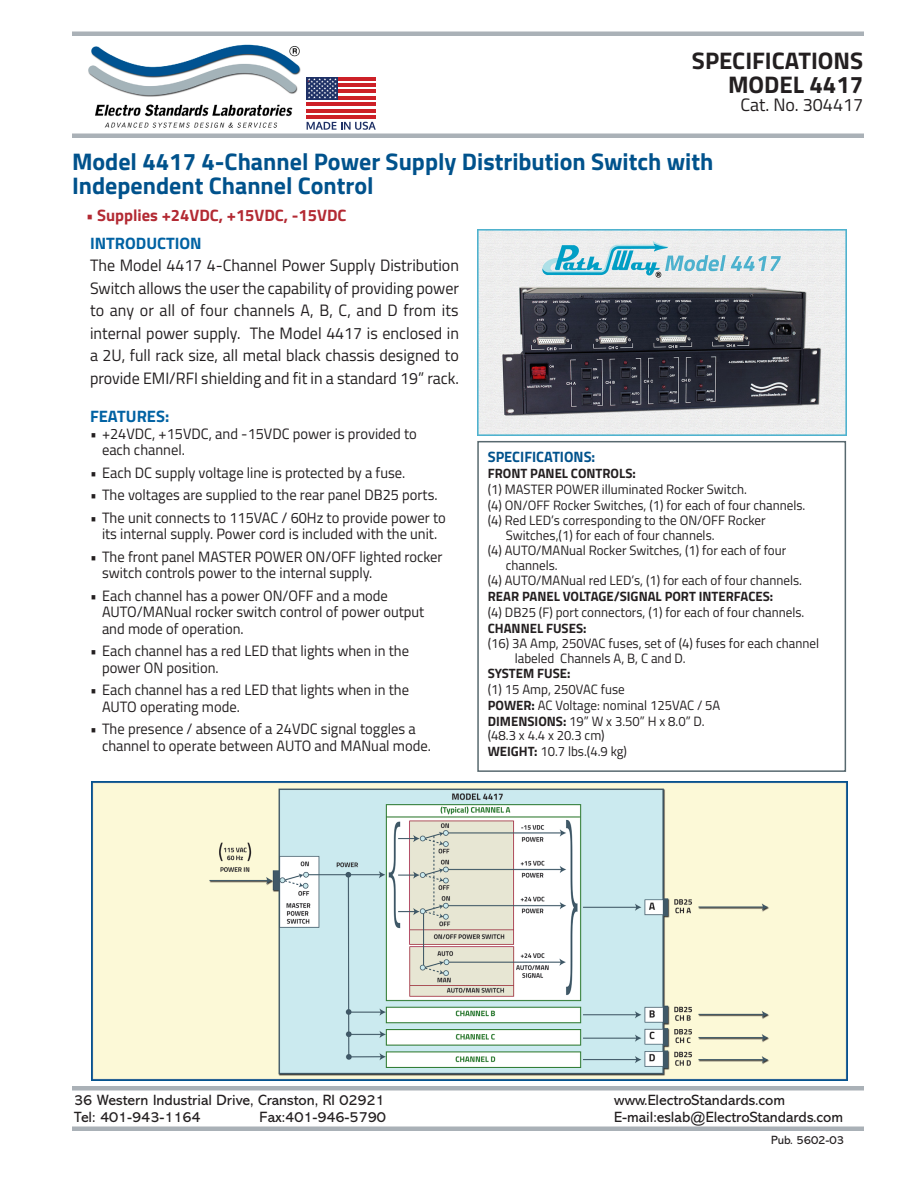
<style>
.page{position:relative;width:918px;height:1188px;background:#fff}
.page>*{position:absolute;margin:0;border:0;box-sizing:border-box;transform-origin:0 0}
.t1{font:700 24px/24px "Titillium Web";color:#00528c}
.t2{font:700 24px "Titillium Web";color:#231f20}
.t3{font:18px "Titillium Web";color:#231f20}
.Body_Text_rj{font:16.5px/22.5px "Titillium Web";color:#231f20;text-align:justify}
.t4{font:700 16.5px "Titillium Web";color:#b32a33}
.Body_Text_rj_blue_he{font:700 16.5px "Titillium Web";color:#0162a3}
.t5{font:15px/16.5px "Titillium Web";color:#231f20}
.t6{font:15px "Abadi MT Pro";color:#231f20}
.small_heading{font:700 15px "Titillium Web";color:#00528c}
.spec_text{font:13.5px/14.2px "Titillium Web";color:#231f20}
.spec_text-2{font:700 13.5px "Titillium Web";color:#231f20}
.t7{font:12px "Abadi MT Pro";color:#231f20}
.s1{font-weight:700}
</style>
<div class="page">
<img style="left:477px;top:229px;width:370px;height:207px">
<hr style="left:72px;top:32px;width:792px;height:4px;background:#aab1b7">
<hr style="left:72px;top:134px;width:792px;height:4px;background:#aab1b7">
<div style="left:72px;top:1126px;width:792px;height:5px;background:#aab1b7"></div>
<hr style="left:72px;top:1086px;width:792px;height:4px;background:#aab1b7">
<div style="left:477px;top:441px;width:369px;height:331px;border:2px solid #58696f"></div>
<img style="left:88px;top:44px;width:213px;height:84px">
<img style="left:91px;top:781px;width:756px;height:299px">
<svg style="left:307px;top:80px;width:69px;height:33px"></svg>
<div style="left:307px;top:77px;width:31px;height:22px;background:#1f3166"></div>
<svg style="left:308px;top:78px;width:29px;height:21px"></svg>
<hr style="left:338px;top:77px;width:38px;height:3px;background:#cd2027">
<hr style="left:338px;top:83px;width:38px;height:4px;background:#cd2027">
<hr style="left:338px;top:90px;width:38px;height:3px;background:#cd2027">
<hr style="left:338px;top:96px;width:38px;height:3px;background:#cd2027">
<hr style="left:307px;top:103px;width:69px;height:3px;background:#cd2027">
<hr style="left:307px;top:109px;width:69px;height:3px;background:#cd2027">
<hr style="left:307px;top:115px;width:69px;height:4px;background:#cd2027">
<svg style="left:307px;top:122px;width:69px;height:8px"></svg>
<p class="t2" style="left:692px;top:43px;width:173px">SPECIFICATIONS</p>
<p class="t2" style="left:728px;top:67px;width:137px">MODEL 4417</p>
<p class="t3" style="left:740px;top:92px;width:124px">Cat. No. 304417</p>
<p class="t1" style="left:72px;top:149px;width:643px">Model 4417 4-Channel Power Supply Distribution Switch with<br>Independent Channel Control</p>
<p class="t4" style="left:86px;top:202px;width:262px">• Supplies +24VDC, +15VDC, -15VDC</p>
<p class="Body_Text_rj_blue_he" style="left:90px;top:230px;width:113px">INTRODUCTION</p>
<p class="Body_Text_rj" style="left:90px;top:253px;width:371px">The Model 4417 4-Channel Power Supply Distribution Switch allows the user the capability of providing power to any or all of four channels A, B, C, and D from its internal power supply. The Model 4417 is enclosed in a 2U, full rack size, all metal black chassis designed to provide EMI/RFI shielding and fit in a standard 19” rack.</p>
<p class="Body_Text_rj_blue_he" style="left:90px;top:404px;width:81px">FEATURES:</p>
<p class="t5" style="left:102px;top:424px;width:317px;text-indent:-12px">• +24VDC, +15VDC, and -15VDC power is provided to each channel.</p>
<p class="t5" style="left:90px;top:463px;width:317px">• Each DC supply voltage line is protected by a fuse.</p>
<p class="t5" style="left:90px;top:486px;width:349px">• The voltages are supplied to the rear panel DB25 ports.</p>
<p class="t5" style="left:90px;top:508px;width:357px;text-align:center">• The unit connects to 115VAC / 60Hz to provide power to its internal supply. Power cord is included with the unit.</p>
<p class="t5" style="left:102px;top:547px;width:342px;text-indent:-12px">• The front panel MASTER POWER ON/OFF lighted rocker switch controls power to the internal supply.</p>
<p class="t5" style="left:102px;top:586px;width:324px;text-indent:-12px">• Each channel has a power ON/OFF and a mode<br>AUTO/MANual rocker switch control of power output and mode of operation.</p>
<p class="t5" style="left:102px;top:642px;width:309px;text-indent:-12px">• Each channel has a red LED that lights when in the power ON position.</p>
<p class="t5" style="left:102px;top:681px;width:309px;text-indent:-12px">• Each channel has a red LED that lights when in the<br>AUTO operating mode.</p>
<p class="t5" style="left:102px;top:720px;width:330px;text-indent:-12px">• The presence / absence of a 24VDC signal toggles a channel to operate between AUTO and MANual mode.</p>
<p class="small_heading" style="left:488px;top:446px;width:109px">SPECIFICATIONS:</p>
<p class="spec_text-2" style="left:488px;top:463px;width:150px">FRONT PANEL CONTROLS:</p>
<p class="spec_text" style="left:488px;top:481px;width:261px">(1) MASTER POWER illuminated Rocker Switch.</p>
<p class="spec_text" style="left:488px;top:497px;width:319px">(4) ON/OFF Rocker Switches, (1) for each of four channels.</p>
<p class="spec_text" style="left:506px;top:513px;width:261px;text-indent:-18px">(4) Red LED’s corresponding to the ON/OFF Rocker<br>Switches,(1) for each of four channels.</p>
<p class="spec_text" style="left:506px;top:543px;width:282px;text-indent:-18px">(4) AUTO/MANual Rocker Switches, (1) for each of four channels.</p>
<p class="spec_text" style="left:488px;top:573px;width:316px">(4) AUTO/MANual red LED’s, (1) for each of four channels.</p>
<p class="spec_text-2" style="left:488px;top:586px;width:287px">REAR PANEL VOLTAGE/SIGNAL PORT INTERFACES:</p>
<p class="spec_text" style="left:488px;top:604px;width:318px">(4) DB25 (F) port connectors, (1) for each of four channels.</p>
<p class="spec_text-2" style="left:488px;top:618px;width:100px">CHANNEL FUSES:</p>
<p class="spec_text" style="left:515px;top:636px;width:306px;text-indent:-27px">(16) 3A Amp, 250VAC fuses, set of (4) fuses for each channel labeled Channels A, B, C and D.</p>
<p class="spec_text-2" style="left:488px;top:663px;width:84px">SYSTEM FUSE:</p>
<p class="spec_text" style="left:488px;top:682px;width:139px">(1) 15 Amp, 250VAC fuse</p>
<p class="spec_text" style="left:488px;top:697px;width:234px"><span class="s1">POWER:</span> AC Voltage: nominal 125VAC / 5A</p>
<p class="spec_text" style="left:488px;top:713px;width:218px"><span class="s1">DIMENSIONS:</span> 19” W x 3.50” H x 8.0” D. (48.3 x 4.4 x 20.3 cm)</p>
<p class="spec_text" style="left:488px;top:743px;width:141px"><span class="s1">WEIGHT:</span> 10.7 lbs.(4.9 kg)</p>
<p class="t6" style="left:74px;top:1092px;width:312px">36 Western Industrial Drive, Cranston, RI 02921</p>
<p class="t6" style="left:614px;top:1092px;width:172px">www.ElectroStandards.com</p>
<p class="t6" style="left:74px;top:1109px;width:128px">Tel: 401-943-1164</p>
<p class="t6" style="left:260px;top:1109px;width:128px">Fax:401-946-5790</p>
<p class="t6" style="left:614px;top:1109px;width:230px">E-mail:eslab@ElectroStandards.com</p>
<p class="t7" style="left:771px;top:1134px;width:75px">Pub. 5602-03</p>
</div>
